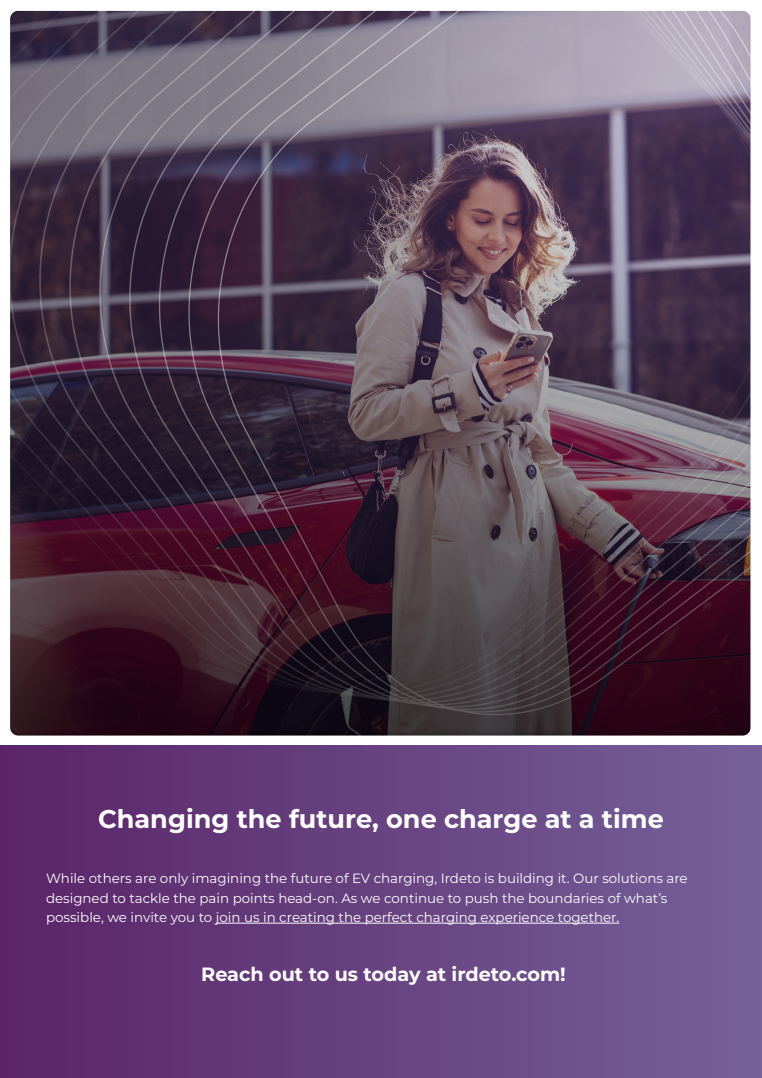
<style>
.page{position:relative;width:762px;height:1078px;background:#fff}
.page>*{position:absolute;margin:0;border:0;box-sizing:border-box;transform-origin:0 0}
.Heading_Chapter{font:700 25.6px "Montserrat";color:#fff}
.Paragraph_Text{font:700 19.2px "Montserrat";color:#fff}
.Paragraph_Text-2{font:13.4px/19.2px "Montserrat";color:#fff}
</style>
<div class="page">
<div style="left:0;top:746px;width:762px;height:332px;background:linear-gradient(to right,#5a2468,#75619a)"></div>
<img style="left:0;top:10px;width:762px;height:750px">
<hr style="left:216px;top:922px;width:403px;height:1px;background:#fff">
<p class="Heading_Chapter" style="left:98px;top:800px;width:567px">Changing the future, one charge at a time</p>
<p class="Paragraph_Text-2" style="left:46px;top:868px;width:643px">While others are only imagining the future of EV charging, Irdeto is building it. Our solutions are designed to tackle the pain points head-on. As we continue to push the boundaries of what’s possible, we invite you to join us in creating the perfect charging experience together.</p>
<p class="Paragraph_Text" style="left:201px;top:960px;width:366px">Reach out to us today at irdeto.com!</p>
</div>
